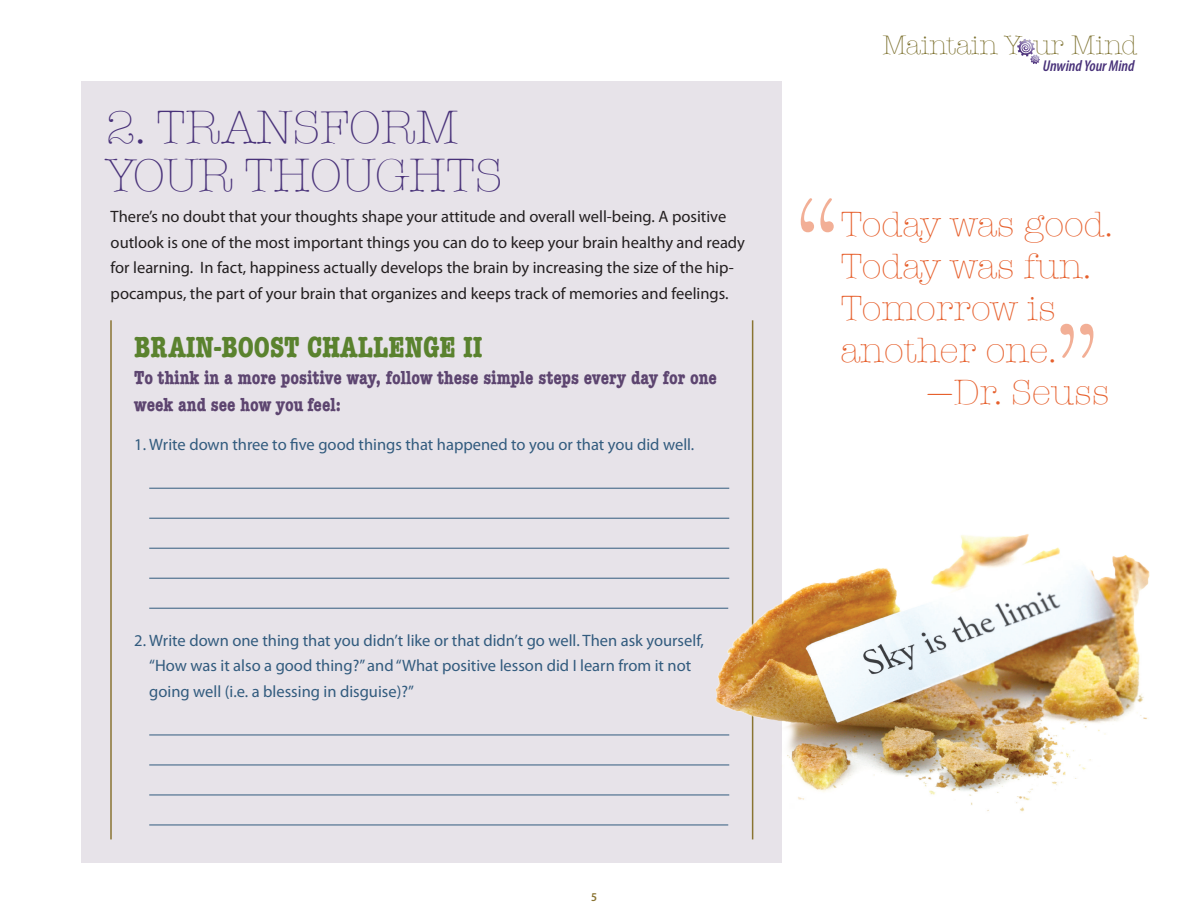
<style>
.page{position:relative;width:1188px;height:918px;background:#fff}
.page>*{position:absolute;margin:0;border:0;box-sizing:border-box;transform-origin:0 0}
.t1{font:300 120px "American Typewriter";color:#e6602d}
.t2{font:300 48px/48px "American Typewriter";letter-spacing:-.015em;color:#483179}
.t3{font:300 36px/42px "American Typewriter";color:#e6602d}
.t4{font:700 condensed 30px "American Typewriter";color:#5a822e}
.t5{font:300 27.45px "American Typewriter";color:#7b6f2c}
.t6{font:700 condensed 19.5px/27px "American Typewriter";color:#5d4570}
.t7{font:16.5px/25.5px "Myriad Pro";color:#231f20}
.t8{font:16.5px/25.5px "Myriad Pro";color:#325b7e}
.t9{font:italic 600 condensed 15.75px "Myriad Pro";color:#483179}
.t10{font:600 semi-condensed 12px "Myriad Pro";color:#8a7432}
</style>
<div class="page">
<svg style="left:1017px;top:39px;width:23px;height:25px"></svg>
<div style="left:82px;top:82px;width:700px;height:781px;background:#e7e3e9"></div>
<hr style="left:149px;top:488px;width:580px;height:1px;background:#325b7e">
<hr style="left:149px;top:518px;width:580px;height:1px;background:#325b7e">
<hr style="left:149px;top:548px;width:580px;height:1px;background:#325b7e">
<hr style="left:149px;top:578px;width:580px;height:1px;background:#325b7e">
<hr style="left:149px;top:608px;width:579px;height:1px;background:#325b7e">
<hr style="left:149px;top:735px;width:580px;height:1px;background:#325b7e">
<hr style="left:149px;top:765px;width:580px;height:1px;background:#325b7e">
<hr style="left:149px;top:795px;width:580px;height:1px;background:#325b7e">
<hr style="left:149px;top:825px;width:579px;height:1px;background:#325b7e">
<hr style="left:110px;top:320px;width:2px;height:519px;background:#8a7432">
<hr style="left:752px;top:320px;width:1px;height:519px;background:#8a7432">
<img style="left:684px;top:490px;width:466px;height:332px">
<h2 class="t2" style="left:106px;top:101px;width:398px">2. TRANSFORM<br>YOUR THOUGHTS</h2>
<p class="t7" style="left:111px;top:204px;width:636px">There’s no doubt that your thoughts shape your attitude and overall well-being. A positive outlook is one of the most important things you can do to keep your brain healthy and ready for learning. In fact, happiness actually develops the brain by increasing the size of the hip&shy;pocampus, the part of your brain that organizes and keeps track of memories and feelings.</p>
<h3 class="t4" style="left:134px;top:323px;width:350px">BRAIN-BOOST CHALLENGE II</h3>
<p class="t6" style="left:134px;top:363px;width:584px">To think in a more positive way, follow these simple steps every day for one week and see how you feel:</p>
<p class="t8" style="left:134px;top:432px;width:562px">1. Write down three to five good things that happened to you or that you did well.</p>
<h3 class="t5" style="left:882px;top:25px;width:257px">Maintain Your Mind</h3>
<p class="t9" style="left:1043px;top:58px;width:93px">Unwind Your Mind</p>
<h1 class="t1" style="left:793px;top:153px;width:49px">“</h1>
<h3 class="t3" style="left:840px;top:202px;width:274px">Today was good.<br>Today was fun.<br>Tomorrow is another one.</h3>
<h3 class="t3" style="left:927px;top:370px;width:184px">—Dr. Seuss</h3>
<h1 class="t1" style="left:1101px;top:403px;width:49px;rotate:-180deg">“</h1>
<p class="t8" style="left:149px;top:628px;width:556px;text-indent:-15px">2. Write down one thing that you didn’t like or that didn’t go well. Then ask yourself, “How was it also a good thing?” and “What positive lesson did I learn from it not going well (i.e. a blessing in disguise)?”</p>
<p class="t10" style="left:591px;top:890px;width:7px">5</p>
</div>
